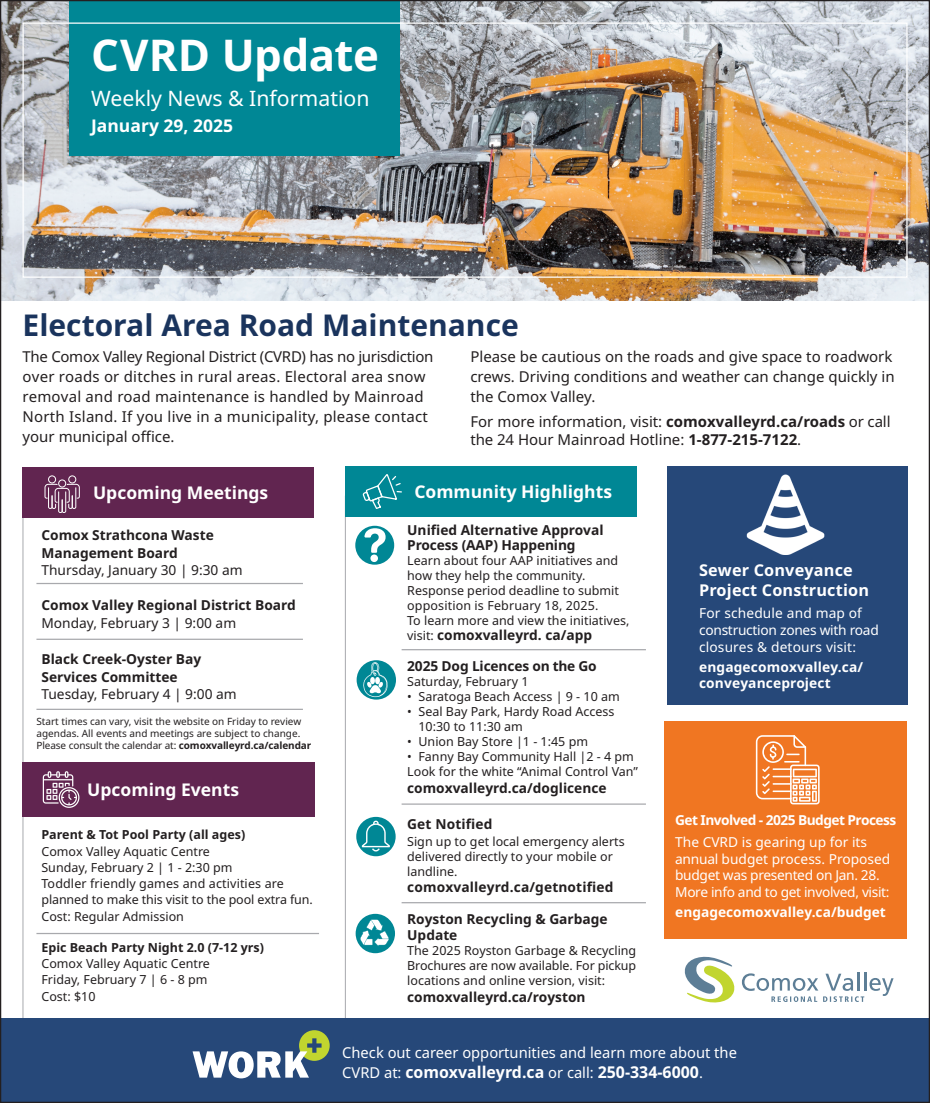
<style>
.page{position:relative;width:930px;height:1103px;background:#fff}
.page>*{position:absolute;margin:0;border:0;box-sizing:border-box;transform-origin:0 0}
.t1{font:700 43.75px "BC Sans";letter-spacing:-.01em;color:#fff}
.t2{font:700 30px "BC Sans";color:#1a345d}
.t3{font:21.25px "BC Sans";color:#fff}
.t4{font:700 17.5px "BC Sans";color:#fff}
.t5{font:700 16.25px/20px "BC Sans";letter-spacing:.01em;color:#fff}
.t6{font:15px/20px "BC Sans";color:#231f20}
.t7{font:15px "BC Sans";color:#fff}
.t8{font:700 13.75px/17.5px "BC Sans";color:#231f20}
.t9{font:13.75px/16.5px "BC Sans";letter-spacing:-.02em;color:#fff}
.t10{font:13.75px "BC Sans";color:#231f20}
.t11{font:13.75px/16.9px "BC Sans";letter-spacing:.01em;color:#fff}
.t12{font:700 13.75px/16.5px "BC Sans";color:#fff}
.t13{font:700 13.75px "BC Sans";letter-spacing:-.04em;color:#fff}
.t14{font:12.5px/15px "BC Sans";color:#231f20}
.t15{font:700 12.5px "BC Sans";color:#231f20}
.t16{font:10px/12px "BC Sans";color:#231f20}
.s1{font-weight:700}
.s2{font-weight:400;font-size:12.5px}
.s3{font-weight:400;font-size:15px}
</style>
<div class="page">
<hr style="left:345px;top:495px;width:1px;height:523px;background:#a8a9ad">
<hr style="left:22px;top:467px;width:1px;height:551px;background:#a8a9ad">
<div style="left:0;top:1018px;width:930px;height:84px;background:#264879"></div>
<svg style="left:193px;top:1030px;width:137px;height:48px"></svg>
<svg style="left:684px;top:956px;width:209px;height:47px"></svg>
<div style="left:22px;top:467px;width:292px;height:50px;background:#612550"></div>
<svg style="left:44px;top:475px;width:36px;height:38px"></svg>
<div style="left:345px;top:466px;width:291px;height:50px;background:#008795"></div>
<svg style="left:363px;top:474px;width:39px;height:35px"></svg>
<div style="left:665px;top:721px;width:242px;height:217px;background:#f07622"></div>
<div style="left:22px;top:762px;width:293px;height:55px;background:#612550"></div>
<svg style="left:43px;top:771px;width:36px;height:37px"></svg>
<hr style="left:36px;top:932px;width:283px;height:2px;background:#a8a9ad">
<hr style="left:36px;top:583px;width:267px;height:1px;background:#a8a9ad">
<hr style="left:36px;top:638px;width:267px;height:2px;background:#a8a9ad">
<hr style="left:36px;top:708px;width:267px;height:2px;background:#a8a9ad">
<hr style="left:401px;top:803px;width:245px;height:1px;background:#a8a9ad">
<hr style="left:401px;top:902px;width:245px;height:1px;background:#a8a9ad">
<hr style="left:401px;top:649px;width:245px;height:1px;background:#a8a9ad">
<svg style="left:356px;top:817px;width:40px;height:39px"></svg>
<div style="left:667px;top:466px;width:240px;height:238px;background:#264879"></div>
<svg style="left:356px;top:913px;width:39px;height:40px"></svg>
<img style="left:746px;top:474px;width:79px;height:81px">
<div style="left:357px;top:660px;width:39px;height:39px;background:#008795;border-radius:50%"></div>
<svg style="left:756px;top:735px;width:63px;height:69px"></svg>
<div style="left:355px;top:526px;width:39px;height:38px;background:#008795;border-radius:50%"></div>
<svg style="left:364px;top:528px;width:21px;height:34px"></svg>
<svg style="left:363px;top:662px;width:24px;height:35px"></svg>
<img style="left:2px;top:2px;width:926px;height:298px">
<div style="left:69px;top:1px;width:331px;height:155px;background:#008795"></div>
<div style="left:22px;top:22px;width:885px;height:256px;border:1px solid #fff"></div>
<h1 class="t1" style="left:91px;top:24px;width:289px">CVRD Update</h1>
<h3 class="t3" style="left:91px;top:83px;width:280px">Weekly News &amp; Information</h3>
<h3 class="t4" style="left:91px;top:113px;width:143px">January 29, 2025</h3>
<h2 class="t2" style="left:23px;top:304px;width:498px">Electoral Area Road Maintenance</h2>
<p class="t6" style="left:23px;top:347px;width:412px">The Comox Valley Regional District (CVRD) has no jurisdiction over roads or ditches in rural areas. Electoral area snow removal and road maintenance is handled by Mainroad North Island. If you live in a municipality, please contact your municipal office.</p>
<p class="t6" style="left:470px;top:347px;width:426px">Please be cautious on the roads and give space to roadwork crews. Driving conditions and weather can change quickly in the Comox Valley.</p>
<p class="t6" style="left:470px;top:413px;width:421px;line-height:18px">For more information, visit: <span class="s1">comoxvalleyrd.ca/roads</span> or call the 24 Hour Mainroad Hotline: <span class="s1">1-877-215-7122</span>.</p>
<h3 class="t4" style="left:93px;top:480px;width:177px">Upcoming Meetings</h3>
<h3 class="t4" style="left:414px;top:479px;width:199px">Community Highlights</h3>
<p class="t8" style="left:41px;top:527px;width:174px">Comox Strathcona Waste<br>Management Board</p>
<p class="t10" style="left:41px;top:561px;width:203px">Thursday, January 30 | 9:30 am</p>
<p class="t8" style="left:41px;top:596px;width:256px">Comox Valley Regional District Board</p>
<p class="t10" style="left:41px;top:613px;width:196px">Monday, February 3 | 9:00 am</p>
<p class="t8" style="left:41px;top:650px;width:161px">Black Creek-Oyster Bay<br>Services Committee</p>
<p class="t10" style="left:41px;top:684px;width:197px">Tuesday, February 4 | 9:00 am</p>
<p class="t16" style="left:36px;top:716px;width:276px">Start times can vary, visit the website on Friday to review agendas. All events and meetings are subject to change.<br>Please consult the calendar at: <span class="s1">comoxvalleyrd.ca/calendar</span></p>
<h3 class="t4" style="left:87px;top:777px;width:153px">Upcoming Events</h3>
<p class="t15" style="left:41px;top:826px;width:205px">Parent &amp; Tot Pool Party (all ages)</p>
<p class="t14" style="left:41px;top:843px;width:273px;line-height:16.2px">Comox Valley Aquatic Centre<br>Sunday, February 2 | 1 - 2:30 pm<br>Toddler friendly games and activities are planned to make this visit to the pool extra fun.<br>Cost: Regular Admission</p>
<p class="t15" style="left:41px;top:938px;width:224px">Epic Beach Party Night 2.0 (7-12 yrs)</p>
<p class="t14" style="left:41px;top:955px;width:170px;line-height:16.2px">Comox Valley Aquatic Centre<br>Friday, February 7 | 6 - 8 pm<br>Cost: $10</p>
<p class="t8" style="left:407px;top:523px;width:198px;line-height:15px">Unified Alternative Approval<br>Process (AAP) Happening</p>
<p class="t14" style="left:407px;top:553px;width:224px">Learn about four AAP initiatives and how they help the community.<br>Response period deadline to submit opposition is February 18, 2025.<br>To learn more and view the initiatives,</p>
<p class="t8" style="left:407px;top:627px;width:186px"><span class="s2">visit:</span> comoxvalleyrd. ca/app</p>
<p class="t8" style="left:407px;top:658px;width:191px">2025 Dog Licences on the Go</p>
<p class="t14" style="left:407px;top:674px;width:123px">Saturday, February 1</p>
<p class="t14" style="left:407px;top:689px;width:214px">• Saratoga Beach Access | 9 - 10 am</p>
<p class="t14" style="left:418px;top:704px;width:197px;text-indent:-11px">• Seal Bay Park, Hardy Road Access<br>10:30 to 11:30 am</p>
<p class="t14" style="left:407px;top:734px;width:182px">• Union Bay Store |1 - 1:45 pm</p>
<p class="t14" style="left:407px;top:749px;width:232px">• Fanny Bay Community Hall |2 - 4 pm<br>Look for the white “Animal Control Van”</p>
<p class="t8" style="left:407px;top:779px;width:201px">comoxvalleyrd.ca/doglicence</p>
<p class="t8" style="left:407px;top:816px;width:87px">Get Notified</p>
<p class="t14" style="left:407px;top:834px;width:219px">Sign up to get local emergency alerts delivered directly to your mobile or landline.</p>
<p class="t8" style="left:407px;top:878px;width:208px">comoxvalleyrd.ca/getnotified</p>
<p class="t8" style="left:407px;top:911px;width:202px;line-height:16.5px">Royston Recycling &amp; Garbage<br>Update</p>
<p class="t14" style="left:407px;top:943px;width:230px;text-align:justify">The 2025 Royston Garbage &amp; Recycling Brochures are now available. For pickup locations and online version, visit:</p>
<p class="t8" style="left:407px;top:988px;width:180px">comoxvalleyrd.ca/royston</p>
<h3 class="t5" style="left:699px;top:560px;width:171px">Sewer Conveyance<br>Project Construction</h3>
<p class="t11" style="left:699px;top:605px;width:181px">For schedule and map of construction zones with road closures &amp; detours visit:</p>
<p class="t12" style="left:699px;top:659px;width:166px">engagecomoxvalley.ca/ conveyanceproject</p>
<p class="t13" style="left:675px;top:809px;width:222px">Get Involved - 2025 Budget Process</p>
<p class="t9" style="left:675px;top:834px;width:217px">The CVRD is gearing up for its annual budget process. Proposed budget was presented on Jan. 28.<br>More info and to get involved, visit:</p>
<p class="t12" style="left:675px;top:903px;width:212px">engagecomoxvalley.ca/budget</p>
<p class="t7" style="left:342px;top:1042px;width:396px">Check out career opportunities and learn more about the</p>
<h3 class="t5" style="left:342px;top:1062px;width:362px"><span class="s3">CVRD at:</span> comoxvalleyrd.ca <span class="s3">or call:</span> 250-334-6000<span class="s3">.</span></h3>
</div>
